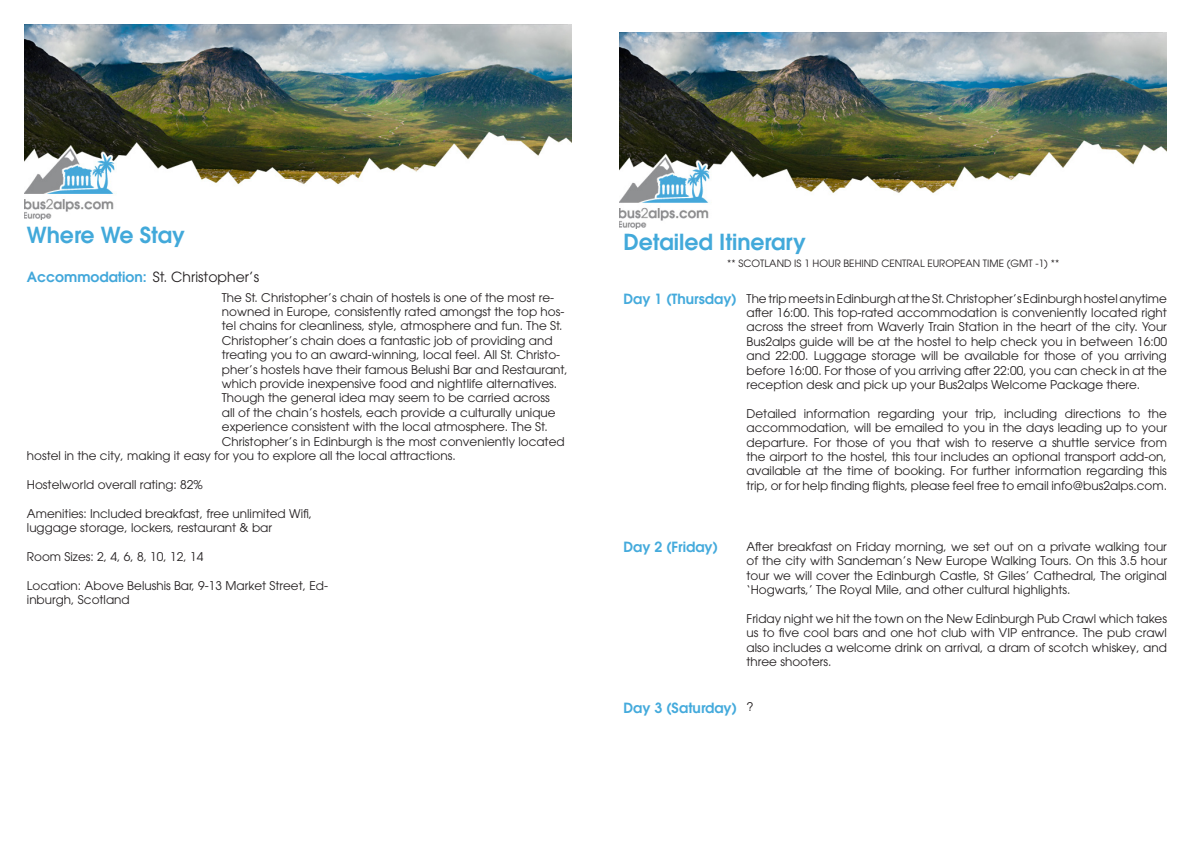
<style>
.page{position:relative;width:1191px;height:842px;background:#fff}
.page>*{position:absolute;margin:0;border:0;box-sizing:border-box;transform-origin:0 0}
.t1{font:600 22px "ITC Avant Garde Pro";color:#42a9da}
.t2{font:600 14px "ITC Avant Garde Pro";color:#44aadc}
.t3{font:14px "ITC Avant Garde Pro";color:#231f20}
.t4{font:12px/14.4px "ITC Avant Garde Pro";color:#231f20;text-align:justify}
.t5{font:10px "ITC Avant Garde Pro";color:#231f20}
.s1{font-weight:600;color:#42a7da}
</style>
<div class="page">
<img style="left:24px;top:24px;width:547px;height:196px">
<img style="left:619px;top:33px;width:548px;height:196px">
<p class="t1" style="left:27px;top:221px;width:160px">Where We Stay</p>
<p class="t3" style="left:27px;top:268px;width:234px"><span class="s1">Accommodation:</span> St. Christopher’s</p>
<p class="t4" style="left:222px;top:290px;width:334px">The St. Christopher’s chain of hostels is one of the most re-</p>
<p class="t4" style="left:222px;top:304px;width:344px">nowned in Europe, consistently rated amongst the top hos-</p>
<p class="t4" style="left:222px;top:319px;width:342px">tel chains for cleanliness, style, atmosphere and fun. The St.</p>
<p class="t4" style="left:222px;top:333px;width:332px">Christopher’s chain does a fantastic job of providing and</p>
<p class="t4" style="left:222px;top:348px;width:340px">treating you to an award-winning, local feel. All St. Christo-</p>
<p class="t4" style="left:222px;top:362px;width:347px">pher’s hostels have their famous Belushi Bar and Restaurant,</p>
<p class="t4" style="left:222px;top:376px;width:337px">which provide inexpensive food and nightlife alternatives.</p>
<p class="t4" style="left:222px;top:391px;width:329px">Though the general idea may seem to be carried across</p>
<p class="t4" style="left:222px;top:405px;width:335px">all of the chain’s hostels, each provide a culturally unique</p>
<p class="t4" style="left:222px;top:420px;width:327px">experience consistent with the local atmosphere. The St.</p>
<p class="t4" style="left:222px;top:434px;width:344px">Christopher’s in Edinburgh is the most conveniently located</p>
<p class="t4" style="left:27px;top:448px;width:430px">hostel in the city, making it easy for you to explore all the local attractions.</p>
<p class="t4" style="left:27px;top:477px;width:177px">Hostelworld overall rating: 82%</p>
<p class="t4" style="left:27px;top:506px;width:287px">Amenities: Included breakfast, free unlimited Wifi, luggage storage, lockers, restaurant &amp; bar</p>
<p class="t4" style="left:27px;top:549px;width:178px">Room Sizes: 2, 4, 6, 8, 10, 12, 14</p>
<p class="t4" style="left:27px;top:578px;width:303px">Location: Above Belushis Bar, 9-13 Market Street, Ed&shy;inburgh, Scotland</p>
<p class="t1" style="left:623px;top:228px;width:184px">Detailed Itinerary</p>
<p class="t2" style="left:623px;top:290px;width:115px">Day 1 (Thursday)</p>
<p class="t4" style="left:746px;top:291px;width:422px">ThetripmeetsinEdinburghattheSt. Christopher’s Edinburghhostelanytime after 16:00. This top-rated accommodation is conveniently located right across the street from Waverly Train Station in the heart of the city. Your Bus2alps guide will be at the hostel to help check you in between 16:00 and 22:00. Luggage storage will be available for those of you arriving before 16:00. For those of you arriving after 22:00, you can check in at the reception desk and pick up your Bus2alps Welcome Package there.</p>
<p class="t4" style="left:746px;top:406px;width:422px">Detailed information regarding your trip, including directions to the accommodation, will be emailed to you in the days leading up to your departure. For those of you that wish to reserve a shuttle service from the airport to the hostel, this tour includes an optional transport add-on, available at the time of booking. For further information regarding this trip, or for help finding flights, please feel free to email info@bus2alps.com.</p>
<p class="t5" style="left:727px;top:257px;width:333px">** SCOTLAND IS 1 HOUR BEHIND CENTRAL EUROPEAN TIME (GMT -1) **</p>
<p class="t2" style="left:623px;top:538px;width:96px">Day 2 (Friday)</p>
<p class="t4" style="left:746px;top:539px;width:422px">After breakfast on Friday morning, we set out on a private walking tour of the city with Sandeman’s New Europe Walking Tours. On this 3.5 hour tour we will cover the Edinburgh Castle, St Giles’ Cathedral, The original ‘Hogwarts,’ The Royal Mile, and other cultural highlights.</p>
<p class="t4" style="left:746px;top:611px;width:422px">Friday night we hit the town on the New Edinburgh Pub Crawl which takes us to five cool bars and one hot club with VIP entrance. The pub crawl also includes a welcome drink on arrival, a dram of scotch whiskey, and three shooters.</p>
<p class="t2" style="left:623px;top:698px;width:115px">Day 3 (Saturday)</p>
<p class="t4" style="left:746px;top:699px;width:9px">?</p>
</div>
